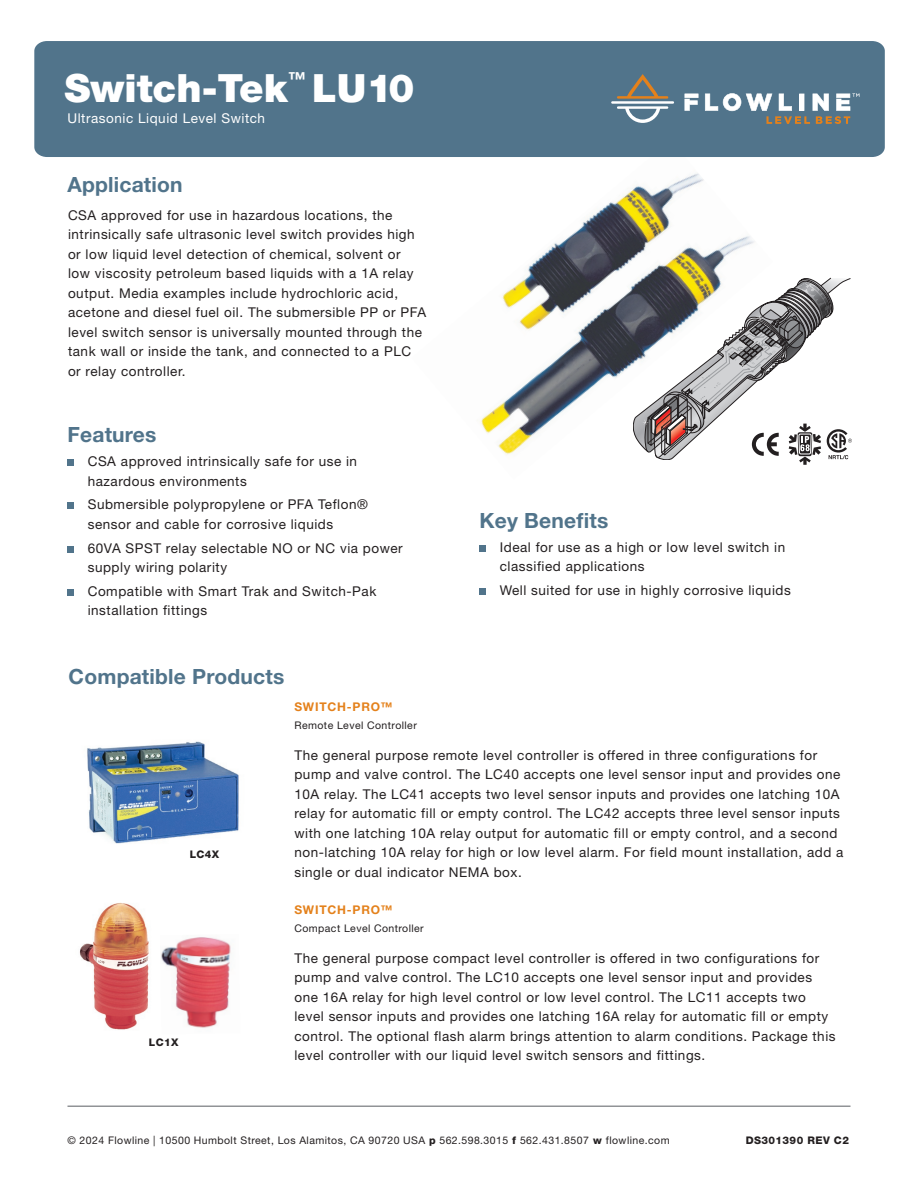
<style>
.page{position:relative;width:918px;height:1188px;background:#fff}
.page>*{position:absolute;margin:0;border:0;box-sizing:border-box;transform-origin:0 0}
.t1{font:900 39px "Helvetica Neue LT Std";color:#fff}
.t2{font:700 21px "Helvetica Neue LT Std";letter-spacing:.01em;color:#51748b}
.t3{font:13.5px/19.5px "Helvetica Neue LT Std";letter-spacing:.04em;color:#231f20}
.t4{font:13.5px "Helvetica Neue LT Std";letter-spacing:.04em;color:#fff}
.t5{font:700 12px "Helvetica Neue LT Std";letter-spacing:.06em;color:#e4811b}
.t6{font:10.5px "Helvetica Neue LT Std";letter-spacing:.04em;color:#231f20}
.t7{font:800 10.5px "Helvetica Neue LT Std";letter-spacing:.04em;color:#231f20}
.s1{font-weight:800}
</style>
<div class="page">
<img style="left:480px;top:173px;width:275px;height:281px">
<div style="left:34px;top:41px;width:851px;height:116px;background:#51748b"></div>
<hr style="left:68px;top:1106px;width:782px;height:1px;background:#919396">
<svg style="left:617px;top:74px;width:51px;height:25px"></svg>
<svg style="left:617px;top:106px;width:51px;height:17px"></svg>
<hr style="left:611px;top:101px;width:63px;height:3px;background:#fff">
<svg style="left:685px;top:94px;width:13px;height:17px"></svg>
<svg style="left:705px;top:93px;width:154px;height:31px"></svg>
<div style="left:480px;top:545px;width:6px;height:7px;background:#51748b"></div>
<div style="left:480px;top:588px;width:6px;height:7px;background:#51748b"></div>
<div style="left:68px;top:459px;width:6px;height:7px;background:#51748b"></div>
<svg style="left:68px;top:503px;width:6px;height:6px"></svg>
<div style="left:68px;top:546px;width:6px;height:7px;background:#51748b"></div>
<div style="left:68px;top:589px;width:6px;height:7px;background:#51748b"></div>
<svg style="left:632px;top:278px;width:220px;height:187px"></svg>
<img style="left:87px;top:741px;width:152px;height:103px">
<img style="left:161px;top:937px;width:70px;height:91px">
<img style="left:79px;top:902px;width:70px;height:128px">
<h1 class="t1" style="left:64px;top:65px;width:352px">Switch-Tek<sup>™</sup> LU10</h1>
<p class="t4" style="left:68px;top:110px;width:199px">Ultrasonic Liquid Level Switch</p>
<h2 class="t2" style="left:68px;top:172px;width:117px">Application</h2>
<p class="t3" style="left:68px;top:205px;width:360px">CSA approved for use in hazardous locations, the intrinsically safe ultrasonic level switch provides high or low liquid level detection of chemical, solvent or<br>low viscosity petroleum based liquids with a 1A relay output. Media examples include hydrochloric acid, acetone and diesel fuel oil. The submersible PP or PFA level switch sensor is universally mounted through the tank wall or inside the tank, and connected to a PLC or relay controller.</p>
<h2 class="t2" style="left:68px;top:422px;width:90px">Features</h2>
<p class="t3" style="left:88px;top:451px;width:271px">CSA approved intrinsically safe for use in hazardous environments</p>
<p class="t3" style="left:88px;top:495px;width:282px">Submersible polypropylene or PFA Teflon® sensor and cable for corrosive liquids</p>
<p class="t3" style="left:88px;top:538px;width:317px">60VA SPST relay selectable NO or NC via power supply wiring polarity</p>
<p class="t3" style="left:88px;top:581px;width:290px">Compatible with Smart Trak and Switch-Pak installation fittings</p>
<h2 class="t2" style="left:69px;top:663px;width:217px">Compatible Products</h2>
<h2 class="t2" style="left:480px;top:507px;width:130px">Key Benefits</h2>
<p class="t3" style="left:500px;top:537px;width:287px">Ideal for use as a high or low level switch in classified applications</p>
<p class="t3" style="left:500px;top:580px;width:293px">Well suited for use in highly corrosive liquids</p>
<p class="t7" style="left:190px;top:848px;width:31px">LC4X</p>
<p class="t7" style="left:149px;top:1036px;width:31px">LC1X</p>
<p class="t5" style="left:294px;top:699px;width:99px">SWITCH-PRO™</p>
<p class="t6" style="left:294px;top:719px;width:124px">Remote Level Controller</p>
<p class="t3" style="left:294px;top:745px;width:551px">The general purpose remote level controller is offered in three configurations for pump and valve control. The LC40 accepts one level sensor input and provides one 10A relay. The LC41 accepts two level sensor inputs and provides one latching 10A relay for automatic fill or empty control. The LC42 accepts three level sensor inputs with one latching 10A relay output for automatic fill or empty control, and a second non-latching 10A relay for high or low level alarm. For field mount installation, add a single or dual indicator NEMA box.</p>
<p class="t5" style="left:294px;top:902px;width:99px">SWITCH-PRO™</p>
<p class="t6" style="left:294px;top:922px;width:131px">Compact Level Controller</p>
<p class="t3" style="left:294px;top:948px;width:543px">The general purpose compact level controller is offered in two configurations for pump and valve control. The LC10 accepts one level sensor input and provides one 16A relay for high level control or low level control. The LC11 accepts two level sensor inputs and provides one latching 16A relay for automatic fill or empty control. The optional flash alarm brings attention to alarm conditions. Package this level controller with our liquid level switch sensors and fittings.</p>
<p class="t6" style="left:68px;top:1134px;width:604px">© 2024 Flowline | 10500 Humbolt Street, Los Alamitos, CA 90720 USA <span class="s1">p</span> 562.598.3015 <span class="s1">f</span> 562.431.8507 <span class="s1">w</span> flowline.com</p>
<p class="t7" style="left:746px;top:1134px;width:105px">DS301390 REV C2</p>
</div>
